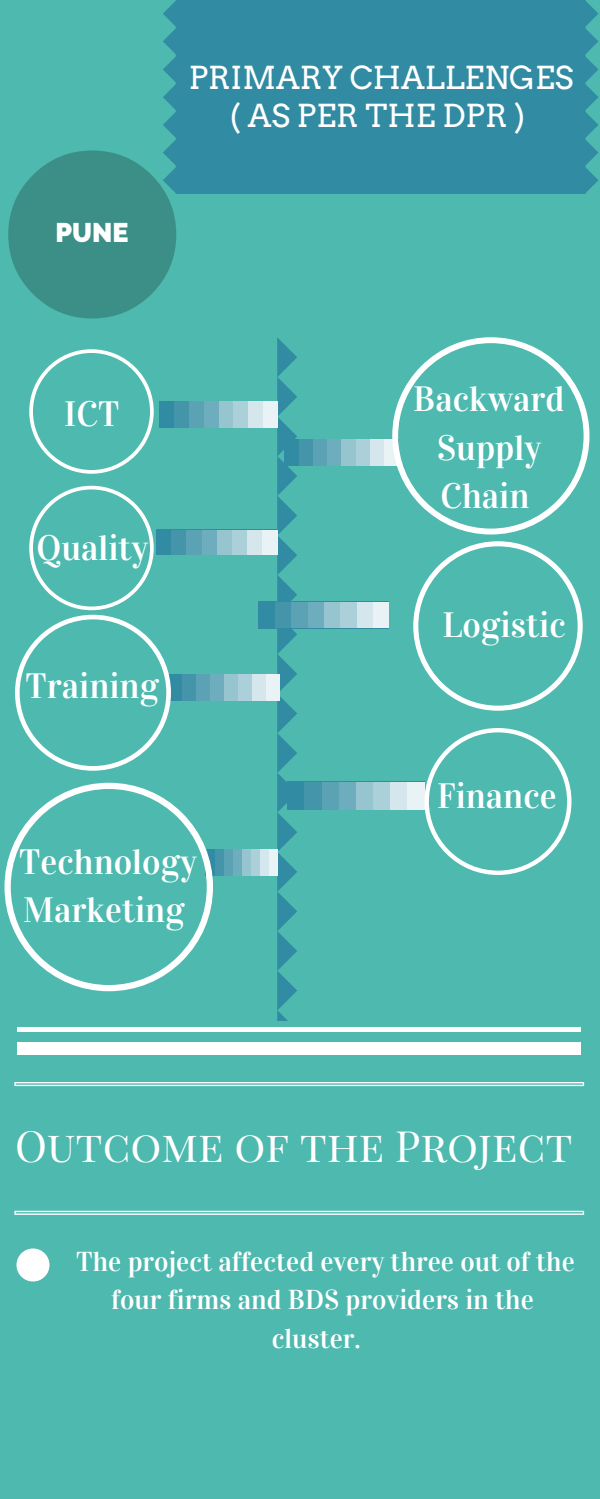
<style>
.page{position:relative;width:600px;height:1499px;background:#4db9af}
.page>*{position:absolute;margin:0;border:0;box-sizing:border-box;transform-origin:0 0}
.t1{font:43.1px "Playfair Display SC";color:#fff}
.t2{font:35.4px/48.8px "Vidaloka";color:#fff;text-align:center}
.t3{font:31.4px/37.5px "Arvo";color:#fff;text-align:center}
.t4{font:27.5px "Vidaloka";color:#fff}
.t5{font:800 26.9px "Raleway";color:#fff}
</style>
<div class="page">
<svg style="left:14px;top:1082px;width:570px;height:4px;background:#c2e7e3"></svg>
<svg style="left:14px;top:1211px;width:570px;height:4px;background:#bce4e0"></svg>
<div style="left:177px;top:0;width:408px;height:193px;background:#318ba2"></div>
<svg style="left:585px;top:0;width:13px;height:193px"></svg>
<svg style="left:8px;top:0;width:169px;height:318px"></svg>
<svg style="left:278px;top:338px;width:19px;height:682px"></svg>
<div style="left:159px;top:401px;width:119px;height:27px;background:#318ba2"></div>
<div style="left:219px;top:401px;width:14px;height:27px;background:#96c4cf"></div>
<div style="left:248px;top:401px;width:15px;height:27px;background:#d5e7ec"></div>
<div style="left:189px;top:401px;width:15px;height:27px;background:#5aa2b4"></div>
<div style="left:263px;top:401px;width:15px;height:27px;background:#e9f2f5"></div>
<div style="left:233px;top:401px;width:15px;height:27px;background:#acd0d9"></div>
<div style="left:204px;top:401px;width:15px;height:27px;background:#6dadbd"></div>
<div style="left:174px;top:401px;width:15px;height:27px;background:#4495aa"></div>
<svg style="left:213px;top:849px;width:56px;height:27px"></svg>
<div style="left:242px;top:849px;width:8px;height:27px;background:#96c4cf"></div>
<div style="left:260px;top:849px;width:8px;height:27px;background:#d5e7ec"></div>
<div style="left:224px;top:849px;width:8px;height:27px;background:#5aa2b4"></div>
<div style="left:269px;top:849px;width:9px;height:27px;background:#e9f2f5"></div>
<div style="left:251px;top:849px;width:9px;height:27px;background:#acd0d9"></div>
<div style="left:233px;top:849px;width:9px;height:27px;background:#6dadbd"></div>
<div style="left:215px;top:849px;width:9px;height:27px;background:#4495aa"></div>
<div style="left:217px;top:530px;width:15px;height:25px;background:#96c4cf"></div>
<div style="left:247px;top:530px;width:15px;height:25px;background:#d5e7ec"></div>
<div style="left:186px;top:530px;width:16px;height:25px;background:#5aa2b4"></div>
<div style="left:262px;top:530px;width:15px;height:25px;background:#e9f2f5"></div>
<div style="left:232px;top:530px;width:15px;height:25px;background:#acd0d9"></div>
<div style="left:202px;top:530px;width:15px;height:25px;background:#6dadbd"></div>
<div style="left:171px;top:530px;width:15px;height:25px;background:#4495aa"></div>
<div style="left:259px;top:602px;width:130px;height:26px;background:#318ba2"></div>
<div style="left:324px;top:602px;width:16px;height:26px;background:#96c4cf"></div>
<div style="left:357px;top:602px;width:16px;height:26px;background:#d5e7ec"></div>
<div style="left:291px;top:602px;width:17px;height:26px;background:#5aa2b4"></div>
<div style="left:373px;top:602px;width:16px;height:26px;background:#e9f2f5"></div>
<div style="left:340px;top:602px;width:17px;height:26px;background:#acd0d9"></div>
<div style="left:308px;top:602px;width:16px;height:26px;background:#6dadbd"></div>
<div style="left:275px;top:602px;width:16px;height:26px;background:#4495aa"></div>
<div style="left:168px;top:674px;width:112px;height:27px;background:#318ba2"></div>
<div style="left:224px;top:674px;width:14px;height:27px;background:#96c4cf"></div>
<div style="left:252px;top:674px;width:14px;height:27px;background:#d5e7ec"></div>
<div style="left:196px;top:674px;width:14px;height:27px;background:#5aa2b4"></div>
<div style="left:266px;top:674px;width:14px;height:27px;background:#e9f2f5"></div>
<div style="left:238px;top:674px;width:14px;height:27px;background:#acd0d9"></div>
<div style="left:210px;top:674px;width:14px;height:27px;background:#6dadbd"></div>
<div style="left:182px;top:674px;width:14px;height:27px;background:#4495aa"></div>
<div style="left:284px;top:439px;width:114px;height:27px;background:#318ba2"></div>
<div style="left:341px;top:439px;width:15px;height:27px;background:#96c4cf"></div>
<div style="left:370px;top:439px;width:14px;height:27px;background:#d5e7ec"></div>
<div style="left:313px;top:439px;width:14px;height:27px;background:#5aa2b4"></div>
<div style="left:384px;top:439px;width:14px;height:27px;background:#e9f2f5"></div>
<div style="left:356px;top:439px;width:14px;height:27px;background:#acd0d9"></div>
<div style="left:327px;top:439px;width:14px;height:27px;background:#6dadbd"></div>
<div style="left:299px;top:439px;width:14px;height:27px;background:#4495aa"></div>
<div style="left:287px;top:782px;width:137px;height:28px;background:#318ba2"></div>
<div style="left:356px;top:782px;width:17px;height:28px;background:#96c4cf"></div>
<div style="left:390px;top:782px;width:17px;height:28px;background:#d5e7ec"></div>
<div style="left:322px;top:782px;width:17px;height:28px;background:#5aa2b4"></div>
<div style="left:407px;top:782px;width:17px;height:28px;background:#e9f2f5"></div>
<div style="left:373px;top:782px;width:17px;height:28px;background:#acd0d9"></div>
<div style="left:339px;top:782px;width:17px;height:28px;background:#6dadbd"></div>
<div style="left:304px;top:782px;width:18px;height:28px;background:#4495aa"></div>
<svg style="left:29px;top:349px;width:125px;height:125px"></svg>
<svg style="left:4px;top:783px;width:209px;height:208px"></svg>
<svg style="left:392px;top:337px;width:198px;height:197px"></svg>
<svg style="left:413px;top:541px;width:170px;height:170px"></svg>
<svg style="left:424px;top:728px;width:148px;height:147px"></svg>
<svg style="left:15px;top:486px;width:156px;height:285px"></svg>
<div style="left:17px;top:1027px;width:564px;height:5px;background:#fff"></div>
<div style="left:17px;top:1042px;width:564px;height:13px;background:#fff"></div>
<svg style="left:16px;top:1248px;width:34px;height:34px"></svg>
<p class="t5" style="left:56px;top:217px;width:75px">PUNE</p>
<p class="t3" style="left:189px;top:59px;width:386px">PRIMARY CHALLENGES ( AS PER THE DPR )</p>
<p class="t2" style="left:64px;top:390px;width:57px">ICT</p>
<p class="t2" style="left:37px;top:524px;width:113px">Quality</p>
<p class="t2" style="left:26px;top:662px;width:135px">Training</p>
<p class="t2" style="left:413px;top:375px;width:153px">Backward<br>Supply<br>Chain</p>
<p class="t2" style="left:442px;top:601px;width:125px">Logistic</p>
<p class="t2" style="left:437px;top:771px;width:121px">Finance</p>
<p class="t2" style="left:19px;top:837px;width:179px;text-align:left">Technology<br>Marketing</p>
<h1 class="t1" style="left:15px;top:1115px;width:559px">Outcome of the Project</h1>
<p class="t4" style="left:76px;top:1245px;width:500px">The project affected every three out of the</p>
<p class="t4" style="left:111px;top:1283px;width:424px">four firms and BDS providers in the</p>
<p class="t4" style="left:272px;top:1322px;width:91px">cluster.</p>
</div>
